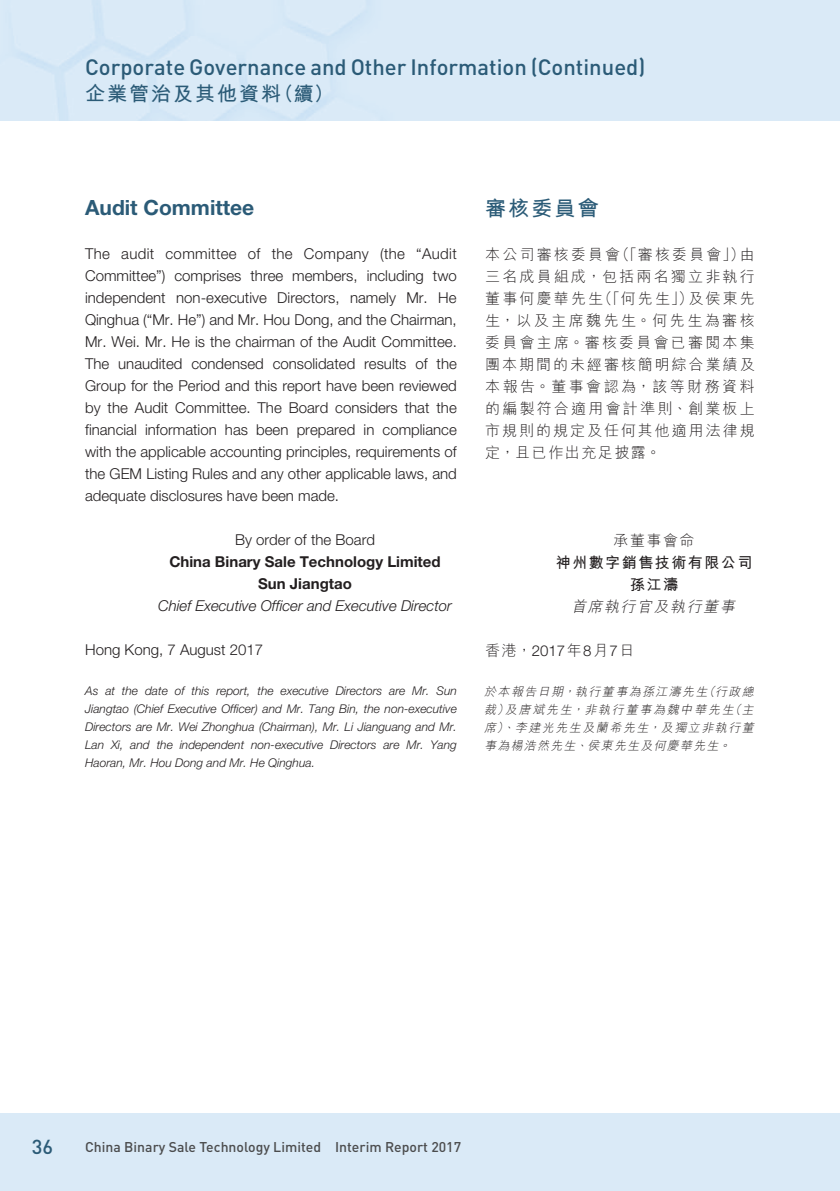
<style>
.page{position:relative;width:840px;height:1191px;background:#fff}
.page>*{position:absolute;margin:0;border:0;box-sizing:border-box;transform-origin:0 0}
.t1{font:500 22px "DIN Pro";color:#2b5b77}
.t2{font:700 21px "Helvetica Neue LT Std";color:#2b5b77}
.t3{font:700 21px "M Hei HK";letter-spacing:.1em;color:#2b5b77}
.t4{font:700 20px "M Hei HK";letter-spacing:.1em;color:#2b5b77}
.t5{font:500 20px "DIN Pro";color:#2b5b77}
.t6{font:300 15px/22px "Helvetica Neue LT Std";color:#231f20;text-align:justify}
.t7{font:300 15px/22px "M Hei HK";letter-spacing:.13em;color:#231f20;text-align:justify}
.t8{font:700 15px/22px "Helvetica Neue LT Std";color:#231f20;text-align:center}
.t9{font:italic 300 15px "Helvetica Neue LT Std";color:#231f20}
.t10{font:700 15px/22px "M Hei HK";letter-spacing:.1em;color:#231f20;text-align:center}
.t11{font:italic 300 15px "M Hei HK";color:#231f20}
.t12{font:500 14px "DIN Pro";color:#4b4c4d}
.t13{font:italic 300 12px/18px "Helvetica Neue LT Std";color:#231f20;text-align:justify}
.t14{font:italic 300 12px/18px "M Hei HK";color:#231f20;text-align:justify}
.s1{font-family:"Helvetica Neue LT Std"}
</style>
<div class="page">
<h1 class="t1" style="left:85px;top:52px;width:561px">Corporate Governance and Other Information (Continued)</h1>
<h3 class="t4" style="left:85px;top:79px;width:250px">企業管治及其他資料（續）</h3>
<h2 class="t2" style="left:85px;top:194px;width:171px">Audit Committee</h2>
<p class="t6" style="left:85px;top:242px;width:373px">The audit committee of the Company (the “Audit Committee”) comprises three members, including two independent non-executive Directors, namely Mr. He Qinghua (“Mr. He”) and Mr. Hou Dong, and the Chairman, Mr. Wei. Mr. He is the chairman of the Audit Committee.<br>The unaudited condensed consolidated results of the Group for the Period and this report have been reviewed by the Audit Committee. The Board considers that the financial information has been prepared in compliance with the applicable accounting principles, requirements of the GEM Listing Rules and any other applicable laws, and adequate disclosures have been made.</p>
<p class="t6" style="left:235px;top:528px;width:141px">By order of the Board</p>
<p class="t8" style="left:169px;top:550px;width:273px">China Binary Sale Technology Limited<br>Sun Jiangtao</p>
<p class="t9" style="left:158px;top:596px;width:295px">Chief Executive Officer and Executive Director</p>
<p class="t6" style="left:85px;top:638px;width:179px">Hong Kong, 7 August 2017</p>
<p class="t13" style="left:85px;top:681px;width:373px">As at the date of this report, the executive Directors are Mr. Sun Jiangtao (Chief Executive Officer) and Mr. Tang Bin, the non-executive Directors are Mr. Wei Zhonghua (Chairman), Mr. Li Jianguang and Mr.<br>Lan Xi, and the independent non-executive Directors are Mr. Yang Haoran, Mr. Hou Dong and Mr. He Qinghua.</p>
<h2 class="t3" style="left:485px;top:193px;width:115px">審核委員會</h2>
<p class="t7" style="left:485px;top:243px;width:271px">本公司審核委員會（「審核委員會」）由三名成員組成，包括兩名獨立非執行董事何慶華先生（「何先生」）及侯東先生，以及主席魏先生。何先生為審核委員會主席。審核委員會已審閱本集團本期間的未經審核簡明綜合業績及本報告。董事會認為，該等財務資料的編製符合適用會計準則、創業板上市規則的規定及任何其他適用法律規定，且已作出充足披露。</p>
<p class="t7" style="left:613px;top:529px;width:82px">承董事會命</p>
<p class="t10" style="left:555px;top:550px;width:198px">神州數字銷售技術有限公司孫江濤</p>
<p class="t11" style="left:570px;top:599px;width:168px">首席執行官及執行董事</p>
<p class="t7" style="left:485px;top:639px;width:151px">香港，<span class="s1">2017</span>年<span class="s1">8</span>月<span class="s1">7</span>日</p>
<p class="t14" style="left:484px;top:682px;width:273px">於本報告日期，執行董事為孫江濤先生（行政總裁）及唐斌先生，非執行董事為魏中華先生（主席）、李建光先生及蘭希先生，及獨立非執行董事為楊浩然先生、侯東先生及何慶華先生。</p>
<h3 class="t5" style="left:32px;top:1133px;width:23px">36</h3>
<p class="t12" style="left:85px;top:1137px;width:377px">China Binary Sale Technology Limited Interim Report 2017</p>
</div>
